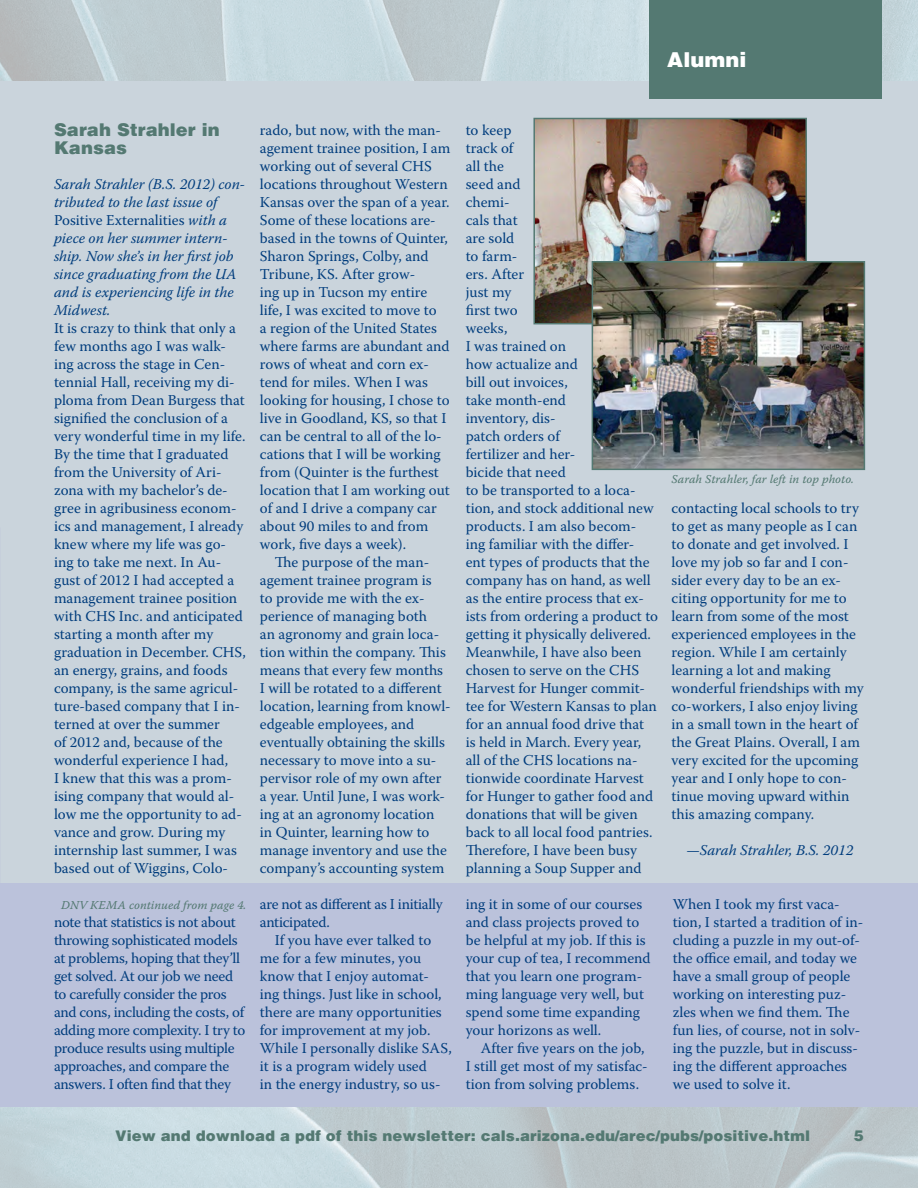
<style>
.page{position:relative;width:918px;height:1188px;background:#fff}
.page>*{position:absolute;margin:0;border:0;box-sizing:border-box;transform-origin:0 0}
.special_head{font:900 21px "Helvetica";color:#fff}
.subhead_1{font:900 18px/18px "Helvetica";color:#547972}
.text{font:15px/18px "Warnock Pro";color:#013d7d}
.text_no_indent{font:15px/18px "Warnock Pro";color:#013d7d}
.text-2{font:15px/18px "Warnock Pro";letter-spacing:-.02em;color:#013d7d}
.text_no_indent-2{font:italic 15px/18px "Warnock Pro";color:#013d7d}
.subhead_2{font:900 15px "Helvetica";color:#547972}
.text-3{font:italic 15px "Warnock Pro";color:#013d7d}
.t1{font:12px "Warnock Pro It Capt";color:#547972}
.s1{font-style:normal}
</style>
<div class="page">
<div style="left:0;top:81px;width:918px;height:1026px;background:#cad4dc"></div>
<img style="left:0;top:1107px;width:918px;height:81px">
<img style="left:0;top:0;width:918px;height:81px">
<div style="left:649px;top:0;width:233px;height:99px;background:#547972"></div>
<div style="left:0;top:884px;width:918px;height:223px;background:#bbc2db"></div>
<img style="left:536px;top:121px;width:268px;height:200px">
<div style="left:533px;top:118px;width:274px;height:206px;border:2px solid #547972"></div>
<img style="left:595px;top:264px;width:267px;height:203px">
<div style="left:592px;top:261px;width:273px;height:209px;border:2px solid #547972"></div>
<p class="special_head" style="left:667px;top:47px;width:81px">Alumni</p>
<p class="subhead_1" style="left:54px;top:121px;width:167px">Sarah Strahler in<br>Kansas</p>
<p class="text_no_indent-2" style="left:54px;top:175px;width:193px">Sarah Strahler (B.S. 2012) con&shy;tributed to the last issue of<br><span class="s1">Positive Externalities</span> with a piece on her summer intern&shy;ship. Now she’s in her first job since graduating from the UA and is experiencing life in the<br>Midwest.</p>
<p class="text_no_indent" style="left:54px;top:319px;width:193px">It is crazy to think that only a few months ago I was walk&shy;ing across the stage in Cen&shy;tennial Hall, receiving my di&shy;ploma from Dean Burgess that signified the conclusion of a very wonderful time in my life.<br>By the time that I graduated from the University of Ari&shy;zona with my bachelor’s de&shy;gree in agribusiness econom&shy;ics and management, I already knew where my life was go&shy;ing to take me next. In Au&shy;gust of 2012 I had accepted a management trainee position with CHS Inc. and anticipated starting a month after my graduation in December. CHS, an energy, grains, and foods company, is the same agricul&shy;ture-based company that I in&shy;terned at over the summer<br>of 2012 and, because of the wonderful experience I had,<br>I knew that this was a prom&shy;ising company that would al&shy;low me the opportunity to ad&shy;vance and grow. During my internship last summer, I was based out of Wiggins, Colo-</p>
<p class="t1" style="left:61px;top:898px;width:187px">DNV KEMA continued from page 4.</p>
<p class="text-2" style="left:54px;top:913px;width:193px">note that statistics is not about throwing sophisticated models at problems, hoping that they’ll get solved. At our job we need to carefully consider the pros and cons, including the costs, of adding more complexity. I try to produce results using multiple approaches, and compare the answers. I often find that they</p>
<p class="text_no_indent" style="left:260px;top:121px;width:192px">rado, but now, with the man&shy;agement trainee position, I am working out of several CHS locations throughout Western<br>Kansas over the span of a year.<br>Some of these locations are&shy;based in the towns of Quinter,<br>Sharon Springs, Colby, and<br>Tribune, KS. After grow-<br>ing up in Tucson my entire life, I was excited to move to<br>a region of the United States where farms are abundant and rows of wheat and corn ex&shy;tend for miles. When I was looking for housing, I chose to live in Goodland, KS, so that I can be central to all of the lo&shy;cations that I will be working from (Quinter is the furthest location that I am working out of and I drive a company car about 90 miles to and from work, five days a week).</p>
<p class="text" style="left:260px;top:553px;width:192px;text-indent:15px">The purpose of the man&shy;agement trainee program is<br>to provide me with the ex&shy;perience of managing both<br>an agronomy and grain loca&shy;tion within the company. This means that every few months<br>I will be rotated to a different location, learning from knowl&shy;edgeable employees, and eventually obtaining the skills necessary to move into a su&shy;pervisor role of my own after a year. Until June, I was work&shy;ing at an agronomy location<br>in Quinter, learning how to manage inventory and use the company’s accounting system</p>
<p class="text-2" style="left:260px;top:895px;width:184px">are not as different as I initially anticipated.</p>
<p class="text" style="left:260px;top:931px;width:193px;text-indent:15px">If you have ever talked to me for a few minutes, you know that I enjoy automat&shy;ing things. Just like in school, there are many opportunities for improvement at my job.<br>While I personally dislike SAS, it is a program widely used<br>in the energy industry, so us-</p>
<p class="text" style="left:466px;top:121px;width:194px">to keep<br>track of<br>all the<br>seed and<br>chemi-<br>cals that<br>are sold<br>to farm-<br>ers. After<br>just my<br>first two<br>weeks,<br>I was trained on<br>how actualize and<br>bill out invoices,<br>take month-end<br>inventory, dis-<br>patch orders of<br>fertilizer and her-<br>bicide that need<br>to be transported to a loca&shy;tion, and stock additional new products. I am also becom&shy;ing familiar with the differ-<br>ent types of products that the company has on hand, as well as the entire process that ex&shy;ists from ordering a product to getting it physically delivered.<br>Meanwhile, I have also been chosen to serve on the CHS<br>Harvest for Hunger commit&shy;tee for Western Kansas to plan for an annual food drive that<br>is held in March. Every year, all of the CHS locations na&shy;tionwide coordinate Harvest for Hunger to gather food and donations that will be given back to all local food pantries.<br>Therefore, I have been busy planning a Soup Supper and</p>
<p class="text" style="left:466px;top:895px;width:186px">ing it in some of our courses and class projects proved to be helpful at my job. If this is your cup of tea, I recommend that you learn one program&shy;ming language very well, but spend some time expanding your horizons as well.</p>
<p class="text" style="left:466px;top:1039px;width:183px;text-indent:15px">After five years on the job,<br>I still get most of my satisfac&shy;tion from solving problems.</p>
<p class="t1" style="left:672px;top:472px;width:184px">Sarah Strahler, far left in top photo.</p>
<p class="text" style="left:672px;top:499px;width:194px">contacting local schools to try to get as many people as I can to donate and get involved. I love my job so far and I con&shy;sider every day to be an ex&shy;citing opportunity for me to learn from some of the most experienced employees in the region. While I am certainly learning a lot and making wonderful friendships with my co-workers, I also enjoy living in a small town in the heart of the Great Plains. Overall, I am very excited for the upcoming year and I only hope to con&shy;tinue moving upward within this amazing company.</p>
<p class="text-3" style="left:687px;top:841px;width:168px">—Sarah Strahler, B.S. 2012</p>
<p class="text" style="left:673px;top:895px;width:192px">When I took my first vaca&shy;tion, I started a tradition of in&shy;cluding a puzzle in my out-of&shy;the office email, and today we have a small group of people working on interesting puz&shy;zles when we find them. The fun lies, of course, not in solv&shy;ing the puzzle, but in discuss&shy;ing the different approaches we used to solve it.</p>
<p class="subhead_2" style="left:115px;top:1126px;width:697px">View and download a pdf of this newsletter: cals.arizona.edu/arec/pubs/positive.html</p>
<p class="subhead_2" style="left:854px;top:1126px;width:12px">5</p>
</div>
